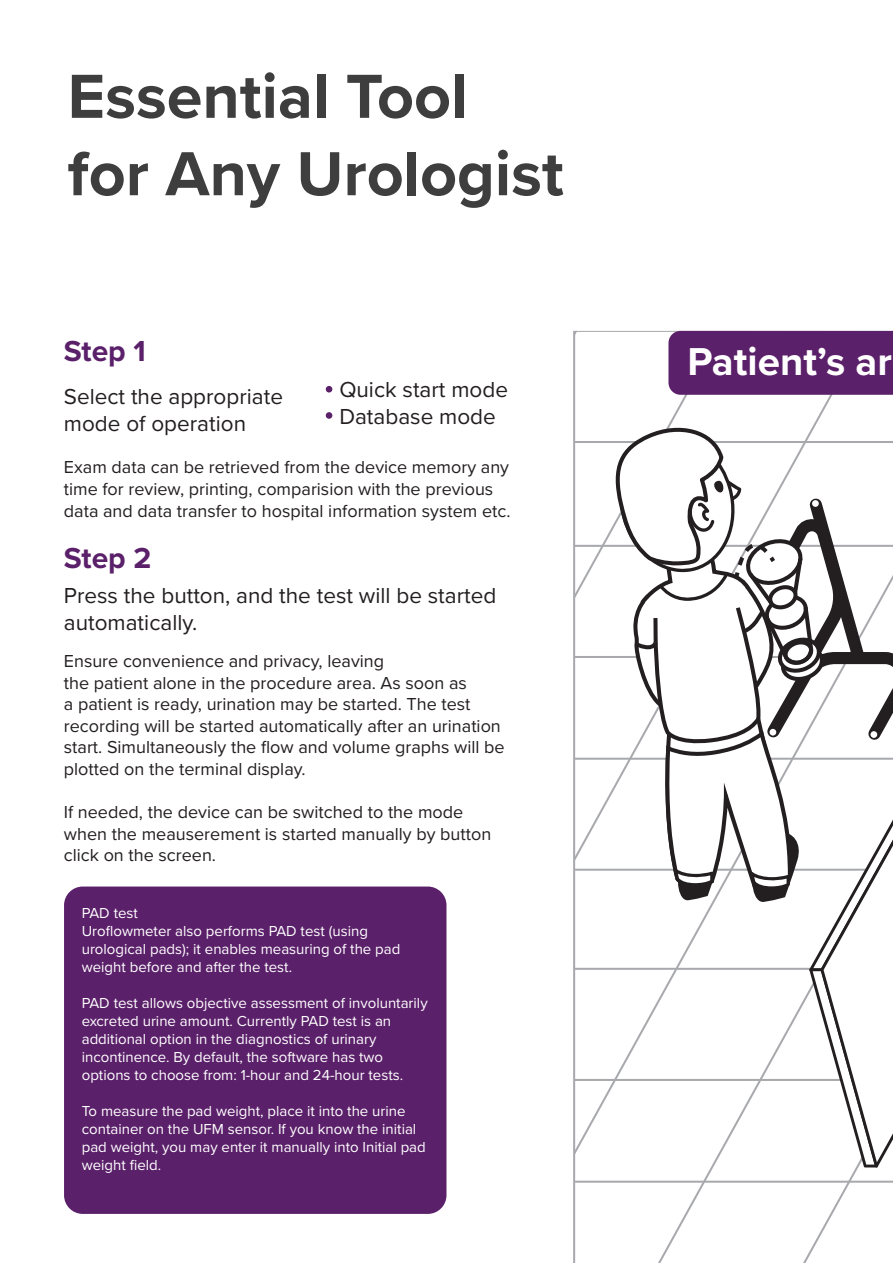
<style>
.page{position:relative;width:893px;height:1263px;background:#fff}
.page>*{position:absolute;margin:0;border:0;box-sizing:border-box;transform-origin:0 0}
.t1{font:700 64.5px/77.4px "Proxima Nova";color:#3e3e3f}
.t2{font:700 40.35px "Proxima Nova";color:#fff}
.t3{font:700 30px "Proxima Nova";color:#5b206a}
.t4{font:22.5px/27px "Proxima Nova";color:#231f20}
.t5{font:18px/21.6px "Proxima Nova";color:#231f20}
.t6{font:15px/18px "Proxima Nova";color:#fff}
</style>
<div class="page">
<div style="left:64px;top:886px;width:382px;height:328px;background:#5b206a;border-radius:19px"></div>
<hr style="left:574px;top:1181px;width:319px;height:2px;background:#a8a9ad">
<hr style="left:574px;top:1079px;width:319px;height:2px;background:#a8a9ad">
<hr style="left:574px;top:968px;width:319px;height:2px;background:#a8a9ad">
<hr style="left:574px;top:869px;width:319px;height:2px;background:#a8a9ad">
<hr style="left:574px;top:758px;width:319px;height:2px;background:#a8a9ad">
<hr style="left:574px;top:656px;width:319px;height:2px;background:#a8a9ad">
<hr style="left:574px;top:545px;width:319px;height:2px;background:#a8a9ad">
<hr style="left:574px;top:441px;width:319px;height:2px;background:#a8a9ad">
<hr style="left:574px;top:331px;width:319px;height:1px;background:#a8a9ad">
<svg style="left:326px;top:386px;width:6px;height:6px"></svg>
<div style="left:326px;top:412px;width:6px;height:7px;background:#5b206a;border-radius:50%"></div>
<svg style="left:612px;top:331px;width:281px;height:932px"></svg>
<hr style="left:573px;top:331px;width:2px;height:932px;background:#a8a9ad">
<h1 class="t1" style="left:68px;top:56px;width:498px">Essential Tool for Any Urologist</h1>
<h3 class="t3" style="left:64px;top:329px;width:83px">Step 1</h3>
<p class="t4" style="left:339px;top:375px;width:170px">Quick start mode<br>Database mode</p>
<p class="t5" style="left:64px;top:456px;width:448px">Exam data can be retrieved from the device memory any time for review, printing, comparision with the previous data and data transfer to hospital information system etc.</p>
<p class="t4" style="left:64px;top:382px;width:221px">Select the appropriate mode of operation</p>
<h3 class="t3" style="left:64px;top:536px;width:89px">Step 2</h3>
<p class="t4" style="left:64px;top:581px;width:434px">Press the button, and the test will be started automatically.</p>
<p class="t5" style="left:64px;top:649px;width:442px">Ensure convenience and privacy, leaving<br>the patient alone in the procedure area. As soon as<br>a patient is ready, urination may be started. The test recording will be started automatically after an urination start. Simultaneously the flow and volume graphs will be plotted on the terminal display.</p>
<p class="t5" style="left:64px;top:800px;width:429px">If needed, the device can be switched to the mode when the meauserement is started manually by button click on the screen.</p>
<p class="t6" style="left:82px;top:903px;width:320px">PAD test<br>Uroflowmeter also performs PAD test (using urological pads); it enables measuring of the pad weight before and after the test.</p>
<p class="t6" style="left:82px;top:993px;width:347px">PAD test allows objective assessment of involuntarily excreted urine amount. Currently PAD test is an additional option in the diagnostics of urinary incontinence. By default, the software has two options to choose from: 1-hour and 24-hour tests.</p>
<p class="t6" style="left:82px;top:1101px;width:346px">To measure the pad weight, place it into the urine container on the UFM sensor. If you know the initial pad weight, you may enter it manually into Initial pad weight field.</p>
<h2 class="t2" style="left:688px;top:331px;width:206px">Patient’s ar</h2>
</div>
